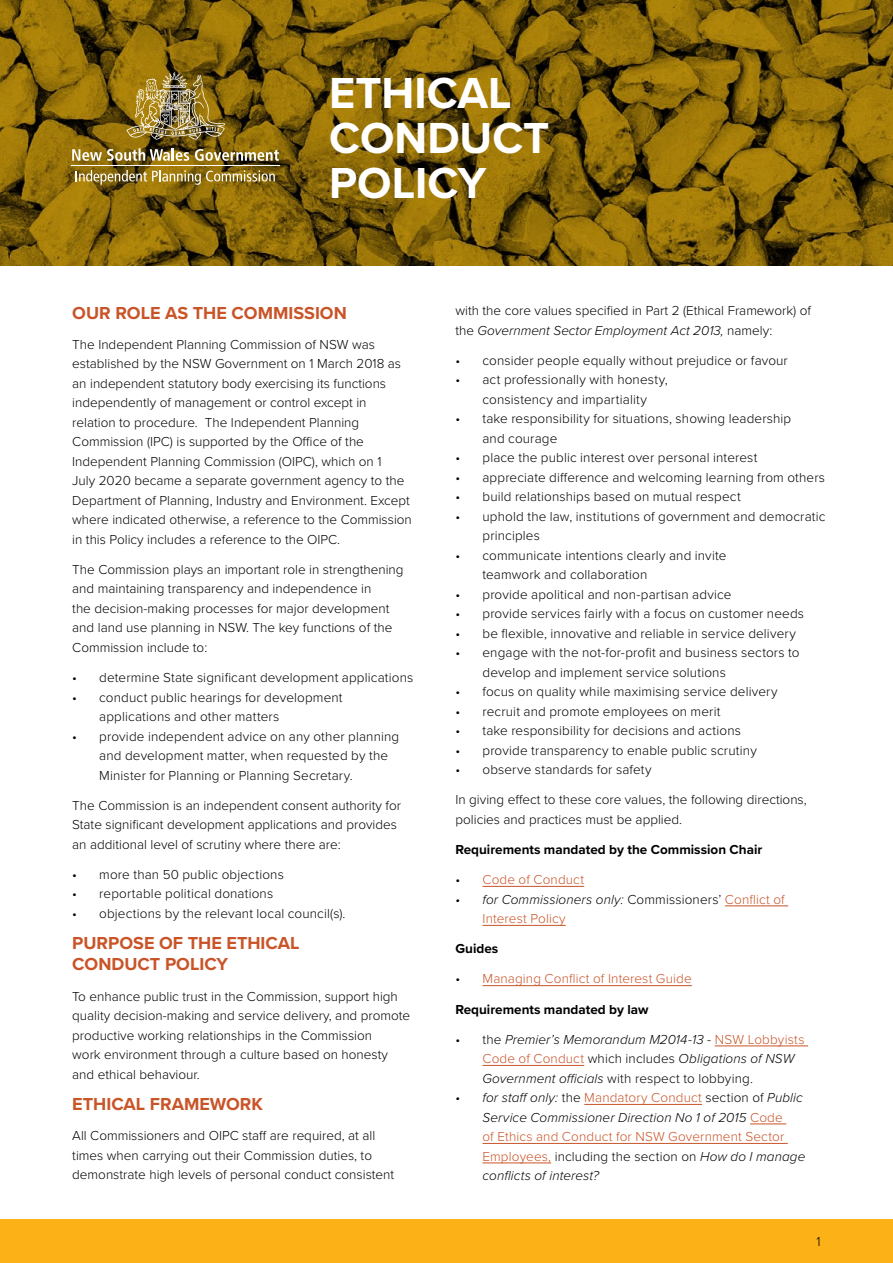
<style>
.page{position:relative;width:893px;height:1263px;background:#fff}
.page>*{position:absolute;margin:0;border:0;box-sizing:border-box;transform-origin:0 0}
.t1{font:700 45px/45px "Proxima Nova";color:#fff}
.t2{font:700 18px/21px "Proxima Nova";color:#c95428}
.Body{font:300 13.5px/19.5px "Proxima Nova";color:#000}
.t3{font:italic 300 13.5px/19.5px "Proxima Nova";letter-spacing:.005em;color:#000}
.t4{font:300 13.5px/19.5px "Proxima Nova";letter-spacing:.01em;color:#c95428}
.t5{font:700 13.5px "Proxima Nova";color:#000}
.s1{font-style:italic}
.s2{color:#000}
.s3{font-style:italic;color:#000}
.s4{font-style:normal}
.s5{font-style:normal;color:#c95428}
</style>
<div class="page">
<div style="left:0;top:1219px;width:893px;height:44px;background:#fcb116"></div>
<svg style="left:0;top:0;width:893px;height:266px;background:#816208"></svg>
<svg style="left:72px;top:148px;width:117px;height:13px"></svg>
<svg style="left:195px;top:149px;width:84px;height:12px"></svg>
<svg style="left:76px;top:170px;width:199px;height:15px;background:#9f863f"></svg>
<hr style="left:71px;top:165px;width:208px;height:1px;background:#fff">
<img style="left:126px;top:72px;width:99px;height:68px">
<hr style="left:482px;top:886px;width:102px;height:1px;background:#c95428">
<hr style="left:725px;top:905px;width:63px;height:1px;background:#c95428">
<hr style="left:482px;top:925px;width:84px;height:1px;background:#c95428">
<hr style="left:482px;top:985px;width:210px;height:1px;background:#c95428">
<hr style="left:715px;top:1046px;width:93px;height:1px;background:#c95428">
<hr style="left:482px;top:1065px;width:102px;height:1px;background:#c95428">
<hr style="left:584px;top:1104px;width:118px;height:1px;background:#c95428">
<hr style="left:750px;top:1124px;width:36px;height:1px;background:#c95428">
<hr style="left:482px;top:1143px;width:306px;height:1px;background:#c95428">
<hr style="left:482px;top:1163px;width:69px;height:1px;background:#c95428">
<h1 class="t1" style="left:329px;top:69px;width:222px">ETHICAL<br>CONDUCT<br>POLICY</h1>
<h2 class="t2" style="left:72px;top:302px;width:276px">OUR ROLE AS THE COMMISSION</h2>
<p class="Body" style="left:72px;top:334px;width:341px">The Independent Planning Commission of NSW was established by the NSW Government on 1 March 2018 as an independent statutory body exercising its functions independently of management or control except in relation to procedure. The Independent Planning Commission (IPC) is supported by the Office of the Independent Planning Commission (OIPC), which on 1<br>July 2020 became a separate government agency to the Department of Planning, Industry and Environment. Except where indicated otherwise, a reference to the Commission in this Policy includes a reference to the OIPC.</p>
<p class="Body" style="left:72px;top:559px;width:333px">The Commission plays an important role in strengthening and maintaining transparency and independence in<br>the decision-making processes for major development and land use planning in NSW. The key functions of the Commission include to:</p>
<p class="Body" style="left:72px;top:667px;width:342px">• determine State significant development applications</p>
<p class="Body" style="left:99px;top:686px;width:245px;text-indent:-27px">• conduct public hearings for development applications and other matters</p>
<p class="Body" style="left:99px;top:725px;width:301px;text-indent:-27px">• provide independent advice on any other planning and development matter, when requested by the<br>Minister for Planning or Planning Secretary.</p>
<p class="Body" style="left:72px;top:795px;width:330px">The Commission is an independent consent authority for<br>State significant development applications and provides an additional level of scrutiny where there are:</p>
<p class="Body" style="left:72px;top:864px;width:213px">• more than 50 public objections</p>
<p class="Body" style="left:72px;top:883px;width:202px">• reportable political donations</p>
<p class="Body" style="left:72px;top:903px;width:275px">• objections by the relevant local council(s).</p>
<h2 class="t2" style="left:72px;top:932px;width:229px">PURPOSE OF THE ETHICAL<br>CONDUCT POLICY</h2>
<h2 class="Body" style="left:72px;top:986px;width:339px">To enhance public trust in the Commission, support high quality decision-making and service delivery, and promote productive working relationships in the Commission<br>work environment through a culture based on honesty and ethical behaviour.</h2>
<h2 class="t2" style="left:72px;top:1093px;width:192px">ETHICAL FRAMEWORK</h2>
<p class="Body" style="left:72px;top:1125px;width:323px">All Commissioners and OIPC staff are required, at all times when carrying out their Commission duties, to demonstrate high levels of personal conduct consistent</p>
<p class="Body" style="left:455px;top:300px;width:357px">with the core values specified in Part 2 (Ethical Framework) of the <span class="s1">Government Sector Employment Act 2013,</span> namely:</p>
<p class="Body" style="left:455px;top:350px;width:334px">• consider people equally without prejudice or favour</p>
<p class="Body" style="left:455px;top:369px;width:214px;text-align:center">• act professionally with honesty, consistency and impartiality</p>
<p class="Body" style="left:482px;top:408px;width:310px;text-indent:-27px">• take responsibility for situations, showing leadership and courage</p>
<p class="Body" style="left:455px;top:447px;width:303px">• place the public interest over personal interest</p>
<p class="Body" style="left:455px;top:467px;width:371px">• appreciate difference and welcoming learning from others</p>
<p class="Body" style="left:455px;top:486px;width:287px">• build relationships based on mutual respect</p>
<p class="Body" style="left:482px;top:506px;width:344px;text-indent:-27px">• uphold the law, institutions of government and democratic principles</p>
<p class="Body" style="left:482px;top:545px;width:246px;text-indent:-27px">• communicate intentions clearly and invite teamwork and collaboration</p>
<p class="Body" style="left:455px;top:584px;width:278px">• provide apolitical and non-partisan advice</p>
<p class="Body" style="left:455px;top:603px;width:350px">• provide services fairly with a focus on customer needs</p>
<p class="Body" style="left:455px;top:623px;width:342px">• be flexible, innovative and reliable in service delivery</p>
<p class="Body" style="left:482px;top:642px;width:319px;text-indent:-27px">• engage with the not-for-profit and business sectors to develop and implement service solutions</p>
<p class="Body" style="left:455px;top:681px;width:324px">• focus on quality while maximising service delivery</p>
<p class="Body" style="left:455px;top:701px;width:267px">• recruit and promote employees on merit</p>
<p class="Body" style="left:455px;top:720px;width:287px">• take responsibility for decisions and actions</p>
<p class="Body" style="left:455px;top:740px;width:303px">• provide transparency to enable public scrutiny</p>
<p class="Body" style="left:455px;top:759px;width:198px">• observe standards for safety</p>
<p class="Body" style="left:455px;top:789px;width:353px">In giving effect to these core values, the following directions, policies and practices must be applied.</p>
<h3 class="t5" style="left:455px;top:839px;width:308px">Requirements mandated by the Commission Chair</h3>
<p class="t4" style="left:455px;top:869px;width:130px"><span class="s2">•</span> Code of Conduct</p>
<p class="t4" style="left:482px;top:889px;width:304px;text-indent:-27px"><span class="s3">• for Commissioners only:</span> <span class="s2">Commissioners’</span> Conflict of<br>Interest Policy</p>
<h3 class="t5" style="left:455px;top:939px;width:44px">Guides</h3>
<p class="t4" style="left:455px;top:968px;width:238px"><span class="s2">•</span> Managing Conflict of Interest Guide</p>
<h3 class="t5" style="left:455px;top:999px;width:195px">Requirements mandated by law</h3>
<p class="t3" style="left:482px;top:1029px;width:324px;text-indent:-27px"><span class="s4">• the</span> Premier’s Memorandum M2014-13 <span class="s4">-</span> <span class="s5">NSW Lobbyists<br>Code of Conduct</span> <span class="s4">which includes</span> Obligations of NSW<br>Government officials <span class="s4">with respect to lobbying.</span></p>
<p class="t3" style="left:482px;top:1087px;width:324px;text-indent:-27px">• for staff only: <span class="s4">the</span> <span class="s5">Mandatory Conduct</span> <span class="s4">section of</span> Public Service Commissioner Direction No 1 of 2015 <span class="s5">Code<br>of Ethics and Conduct for NSW Government Sector Employees,</span> <span class="s4">including the section on</span> How do I manage conflicts of interest?</p>
<p class="Body" style="left:816px;top:1231px;width:6px">1</p>
</div>
